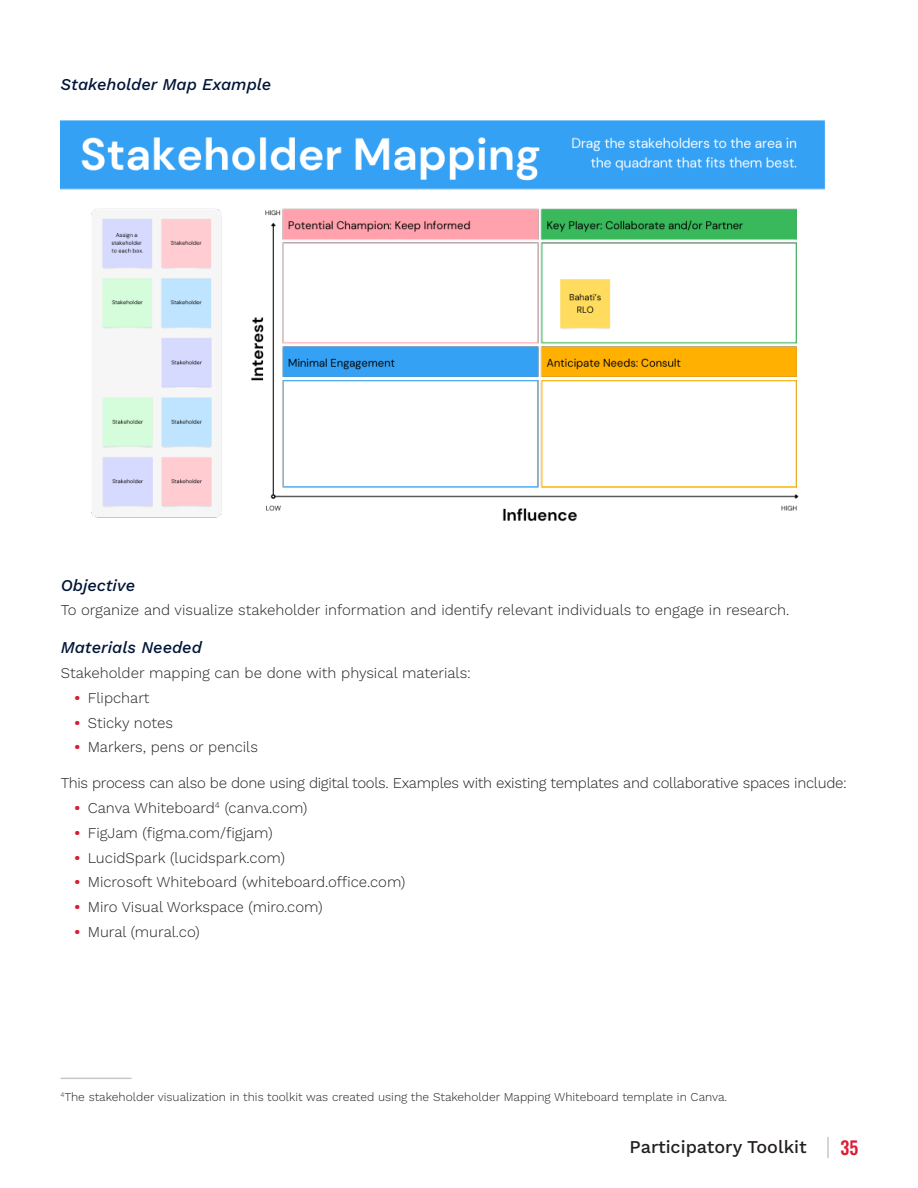
<style>
.page{position:relative;width:918px;height:1188px;background:#fff}
.page>*{position:absolute;margin:0;border:0;box-sizing:border-box;transform-origin:0 0}
.t1{font:500 18px "Work Sans";color:#231f20}
.t2{font:500 18px "Oswald";color:#dc1a32}
.t3{font:italic 500 16.5px "Work Sans";color:#001537}
.BC{font:300 15px "Work Sans";color:#231f20}
.BC-2{font:300 15px "Work Sans";letter-spacing:-.02em;color:#231f20}
.Footnote{font:300 12px "Work Sans";color:#231f20}
.s1{font-weight:600;color:#dc1a32}
</style>
<div class="page">
<hr style="left:827px;top:1137px;width:2px;height:21px;background:#c7c8ca">
<hr style="left:61px;top:1078px;width:71px;height:1px;background:#c7c8ca">
<img style="left:61px;top:121px;width:764px;height:401px">
<h4 class="t3" style="left:61px;top:71px;width:212px">Stakeholder Map Example</h4>
<h4 class="t3" style="left:61px;top:573px;width:76px">Objective</h4>
<p class="BC" style="left:61px;top:599px;width:730px">To organize and visualize stakeholder information and identify relevant individuals to engage in research.</p>
<h4 class="t3" style="left:61px;top:635px;width:143px">Materials Needed</h4>
<p class="BC" style="left:61px;top:662px;width:412px">Stakeholder mapping can be done with physical materials:</p>
<p class="BC" style="left:74px;top:687px;width:77px"><span class="s1">•</span> Flipchart</p>
<p class="BC" style="left:74px;top:711px;width:100px"><span class="s1">•</span> Sticky notes</p>
<p class="BC" style="left:74px;top:736px;width:185px"><span class="s1">•</span> Markers, pens or pencils</p>
<p class="BC-2" style="left:61px;top:772px;width:788px">This process can also be done using digital tools. Examples with existing templates and collaborative spaces include:</p>
<p class="BC" style="left:74px;top:797px;width:235px"><span class="s1">•</span> Canva Whiteboard<sup>4</sup> (canva.com)</p>
<p class="BC" style="left:74px;top:822px;width:200px"><span class="s1">•</span> FigJam (figma.com/figjam)</p>
<p class="BC" style="left:74px;top:846px;width:212px"><span class="s1">•</span> LucidSpark (lucidspark.com)</p>
<p class="BC" style="left:74px;top:871px;width:333px"><span class="s1">•</span> Microsoft Whiteboard (whiteboard.office.com)</p>
<p class="BC" style="left:74px;top:896px;width:250px"><span class="s1">•</span> Miro Visual Workspace (miro.com)</p>
<p class="BC" style="left:74px;top:921px;width:127px"><span class="s1">•</span> Mural (mural.co)</p>
<p class="Footnote" style="left:61px;top:1088px;width:668px"><sup>4</sup>The stakeholder visualization in this toolkit was created using the Stakeholder Mapping Whiteboard template in Canva.</p>
<p class="t1" style="left:630px;top:1134px;width:179px">Participatory Toolkit</p>
<p class="t2" style="left:840px;top:1138px;width:19px">35</p>
</div>
